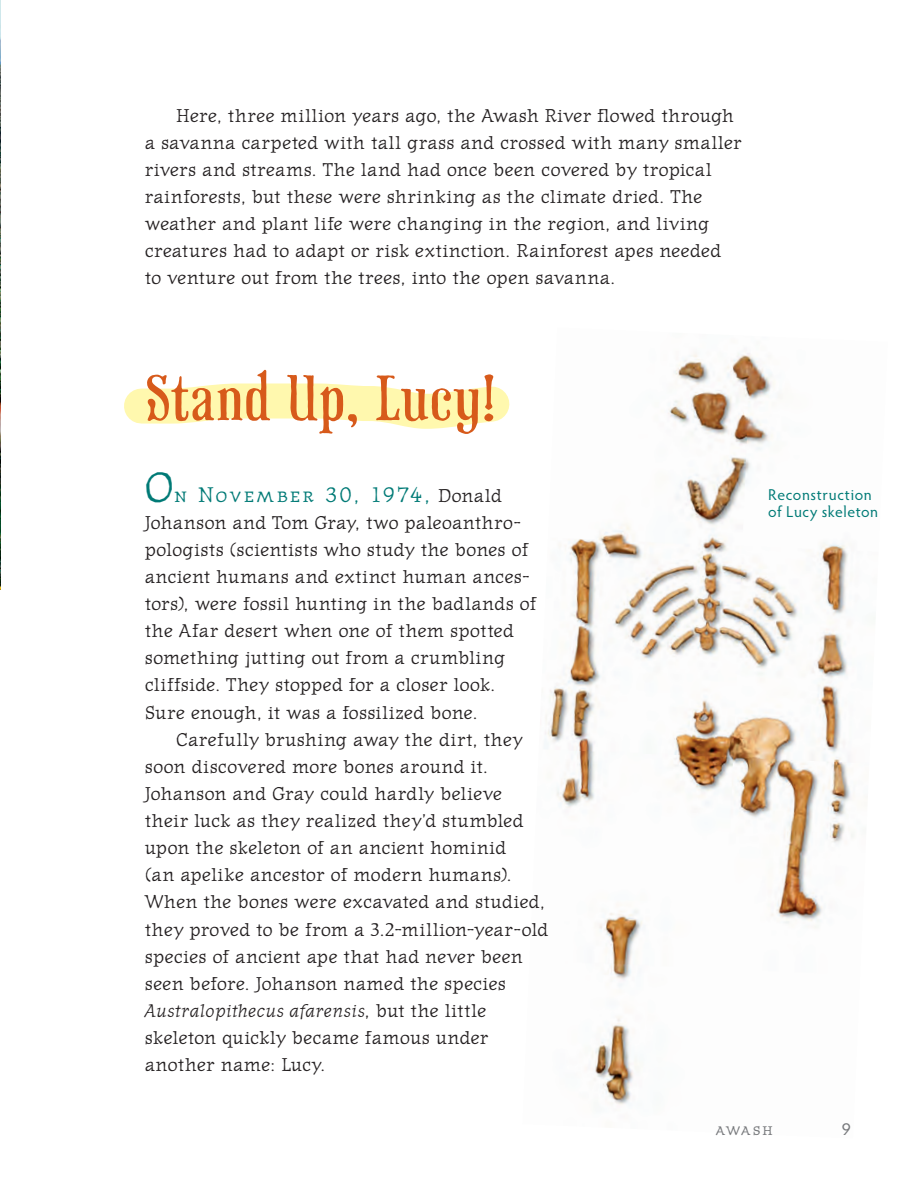
<style>
.page{position:relative;width:915px;height:1198px;background:#fff}
.page>*{position:absolute;margin:0;border:0;box-sizing:border-box;transform-origin:0 0}
.t1{font:59.5px "Phaeton";letter-spacing:.025em;color:#d75a1b}
.t2{font:21px "Journal Text Smallcaps";letter-spacing:.085em;color:#007a76}
.t3{font:18.38px/27.1px "Journal Text";letter-spacing:.005em;color:#231f20}
.t4{font:italic 18.38px "Journal";letter-spacing:.01em;color:#231f20}
.t5{font:17.5px "Journal Text Smallcaps";letter-spacing:.06em;color:#76787b}
.t6{font:17.5px "Hypatia Sans Pro";color:#76787b}
.t7{font:15.75px/17.5px "Hypatia Sans Pro";letter-spacing:.035em;color:#007a76}
.s1{font-size:42px}
.s2{font-family:"Journal Text";font-size:18.38px;color:#231f20}
.s3{font-family:"Journal Text";font-style:normal}
</style>
<div class="page">
<img style="left:544px;top:353px;width:310px;height:752px">
<svg style="left:124px;top:383px;width:386px;height:46px"></svg>
<img style="left:0;top:2px;width:1px;height:587px">
<p class="t3" style="left:145px;top:102px;width:598px;text-indent:31px">Here, three million years ago, the Awash River flowed through a savanna carpeted with tall grass and crossed with many smaller rivers and streams. The land had once been covered by tropical rainforests, but these were shrinking as the climate dried. The weather and plant life were changing in the region, and living creatures had to adapt or risk extinction. Rainforest apes needed to venture out from the trees, into the open savanna.</p>
<h1 class="t1" style="left:145px;top:357px;width:353px">Stand Up, Lucy!</h1>
<p class="t2" style="left:145px;top:486px;width:358px"><span class="s1">O</span>n November 30, 1974, <span class="s2">Donald</span></p>
<p class="t3" style="left:145px;top:509px;width:393px">Johanson and Tom Gray, two paleoanthro&shy;pologists (scientists who study the bones of ancient humans and extinct human ances&shy;tors), were fossil hunting in the badlands of the Afar desert when one of them spotted something jutting out from a crumbling cliffside. They stopped for a closer look.<br>Sure enough, it was a fossilized bone.</p>
<p class="t3" style="left:145px;top:726px;width:405px;text-indent:31px">Carefully brushing away the dirt, they soon discovered more bones around it.<br>Johanson and Gray could hardly believe their luck as they realized they’d stumbled upon the skeleton of an ancient hominid<br>(an apelike ancestor of modern humans).<br>When the bones were excavated and studied, they proved to be from a 3.2-million-year-old species of ancient ape that had never been seen before. Johanson named the species</p>
<p class="t4" style="left:145px;top:1000px;width:343px">Australopithecus afarensis<span class="s3">, but the little</span></p>
<p class="t3" style="left:145px;top:1024px;width:345px">skeleton quickly became famous under another name: Lucy.</p>
<p class="t7" style="left:768px;top:485px;width:111px">Reconstruction of Lucy skeleton</p>
<p class="t5" style="left:715px;top:1122px;width:59px">awash</p>
<p class="t6" style="left:841px;top:1117px;width:11px">9</p>
</div>
